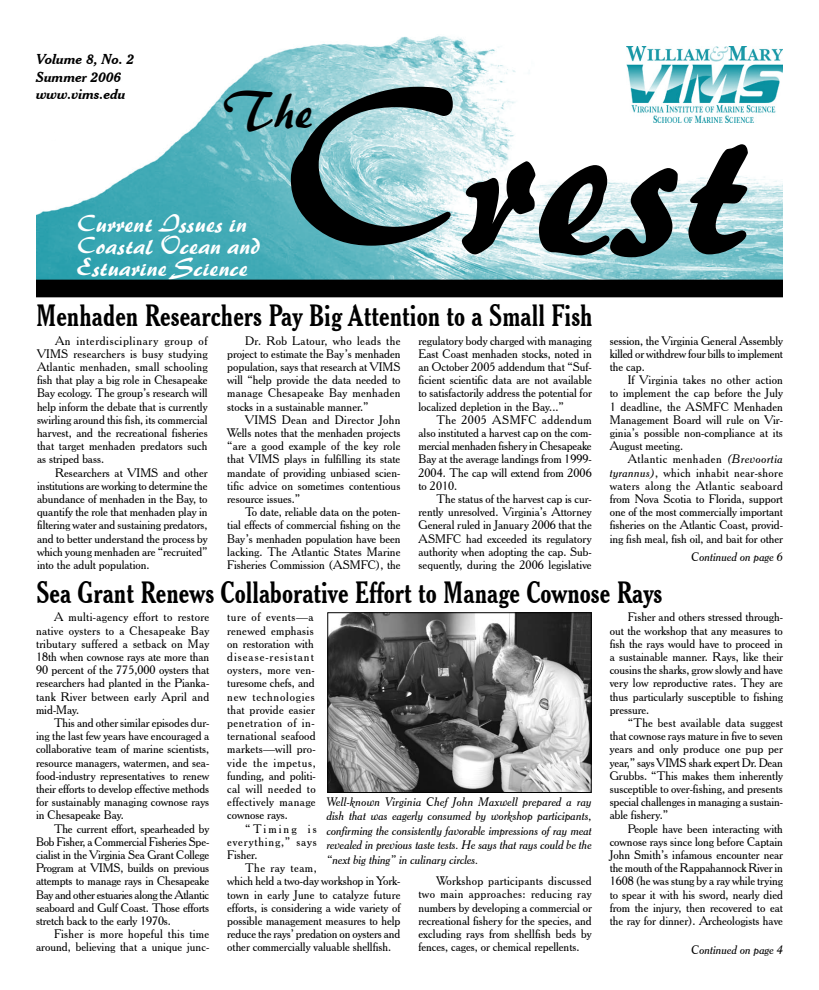
<style>
.page{position:relative;width:819px;height:990px;background:#fff}
.page>*{position:absolute;margin:0;border:0;box-sizing:border-box;transform-origin:0 0}
.t1{font:210px "Brush 445 BT";color:#000}
.t2{font:48px "Brush 445 BT";color:#000}
.t3{font:700 condensed 30px "Cheltenham BT";color:#000}
.t4{font:24px/22px "Brush 445 BT";color:#fff}
.t5{font:italic 700 14px/17.6px "Cheltenham BT";color:#000}
.t6{font:12px/13.2px "Cheltenham BT";color:#000;text-align:justify}
.t7{font:italic 12px/14.4px "Cheltenham BT";color:#000;text-align:justify}
.t8{font:12px/13.2px "Cheltenham BT";letter-spacing:.025em;color:#000}
.s1{font-size:230px}
.s2{font-style:italic}
</style>
<div class="page">
<img style="left:36px;top:36px;width:747px;height:244px">
<div style="left:36px;top:280px;width:746px;height:17px;background:#000"></div>
<img style="left:627px;top:47px;width:156px;height:76px">
<div style="left:47px;top:132px;width:11px;height:9px;background:#fff;border-radius:50%"></div>
<div style="left:47px;top:131px;width:11px;height:10px;border:1px solid #fff;border-radius:50%"></div>
<img style="left:329px;top:614px;width:261px;height:177px">
<div style="left:327px;top:612px;width:265px;height:181px;border:1px solid #000"></div>
<p class="t5" style="left:36px;top:50px;width:100px">Volume 8, No. 2<br>Summer 2006 www.vims.edu</p>
<h1 class="t1" style="left:281px;top:50px;width:482px"><span class="s1">C</span>rest</h1>
<h2 class="t2" style="left:224px;top:82px;width:93px">The</h2>
<h3 class="t4" style="left:77px;top:213px;width:186px">Current Issues in<br>Coastal Ocean and<br>Estuarine Science</h3>
<h3 class="t3" style="left:36px;top:297px;width:558px">Menhaden Researchers Pay Big Attention to a Small Fish</h3>
<p class="t6" style="left:37px;top:334px;width:172px;text-indent:18px">An interdisciplinary group of VIMS researchers is busy studying Atlantic menhaden, small schooling fish that play a big role in Chesapeake Bay ecology. The group’s research will help inform the debate that is currently swirling around this fish, its commercial harvest, and the recreational fisheries that target menhaden predators such as striped bass.</p>
<p class="t6" style="left:37px;top:466px;width:172px;text-indent:18px">Researchers at VIMS and other institutions are working to determine the abundance of menhaden in the Bay, to quantify the role that menhaden play in filtering water and sustaining predators, and to better understand the process by which young menhaden are “recruited” into the adult population.</p>
<p class="t6" style="left:610px;top:334px;width:175px">session, the Virginia General Assembly killed or withdrew four bills to implement the cap.</p>
<p class="t6" style="left:610px;top:373px;width:175px;text-indent:18px">If Virginia takes no other action to implement the cap before the July 1 deadline, the ASMFC Menhaden Management Board will rule on Vir&shy;ginia’s possible non-compliance at its August meeting.</p>
<p class="t6" style="left:610px;top:452px;width:175px;text-indent:18px">Atlantic menhaden <span class="s2">(Brevoortia tyrannus)</span>, which inhabit near-shore waters along the Atlantic seaboard from Nova Scotia to Florida, support one of the most commercially important fisheries on the Atlantic Coast, provid&shy;ing fish meal, fish oil, and bait for other</p>
<h3 class="t3" style="left:36px;top:574px;width:628px">Sea Grant Renews Collaborative Effort to Manage Cownose Rays</h3>
<p class="t6" style="left:36px;top:610px;width:175px;text-indent:18px">A multi-agency effort to restore native oysters to a Chesapeake Bay tributary suffered a setback on May 18th when cownose rays ate more than 90 percent of the 775,000 oysters that researchers had planted in the Pianka&shy;tank River between early April and mid-May.</p>
<p class="t6" style="left:36px;top:716px;width:175px;text-indent:18px">This and other similar episodes dur&shy;ing the last few years have encouraged a collaborative team of marine scientists, resource managers, watermen, and sea&shy;food-industry representatives to renew their efforts to develop effective methods for sustainably managing cownose rays in Chesapeake Bay.</p>
<p class="t6" style="left:36px;top:822px;width:175px;text-indent:18px">The current effort, spearheaded by Bob Fisher, a Commercial Fisheries Spe&shy;cialist in the Virginia Sea Grant College Program at VIMS, builds on previous attempts to manage rays in Chesapeake Bay and other estuaries along the Atlantic seaboard and Gulf Coast. Those efforts stretch back to the early 1970s.</p>
<p class="t6" style="left:36px;top:927px;width:175px;text-align:right">Fisher is more hopeful this time around, believing that a unique junc-</p>
<p class="t6" style="left:227px;top:334px;width:175px;text-indent:18px">Dr. Rob Latour, who leads the project to estimate the Bay’s menhaden population, says that research at VIMS will “help provide the data needed to manage Chesapeake Bay menhaden stocks in a sustainable manner.”</p>
<p class="t6" style="left:227px;top:413px;width:175px;text-indent:18px">VIMS Dean and Director John Wells notes that the menhaden projects “are a good example of the key role that VIMS plays in fulfilling its state mandate of providing unbiased scien&shy;tific advice on sometimes contentious resource issues.”</p>
<p class="t6" style="left:227px;top:505px;width:175px;text-indent:18px">To date, reliable data on the poten&shy;tial effects of commercial fishing on the Bay’s menhaden population have been lacking. The Atlantic States Marine Fisheries Commission (ASMFC), the</p>
<p class="t6" style="left:418px;top:334px;width:175px">regulatory body charged with managing East Coast menhaden stocks, noted in an October 2005 addendum that “Suf&shy;ficient scientific data are not available to satisfactorily address the potential for localized depletion in the Bay...”</p>
<p class="t6" style="left:418px;top:413px;width:175px;text-indent:18px">The 2005 ASMFC addendum also instituted a harvest cap on the com&shy;mercial menhaden fishery in Chesapeake Bay at the average landings from 1999- 2004. The cap will extend from 2006 to 2010.</p>
<p class="t6" style="left:418px;top:492px;width:175px;text-indent:18px">The status of the harvest cap is cur&shy;rently unresolved. Virginia’s Attorney General ruled in January 2006 that the ASMFC had exceeded its regulatory authority when adopting the cap. Sub&shy;sequently, during the 2006 legislative</p>
<p class="t7" style="left:692px;top:550px;width:93px">Continued on page 6</p>
<p class="t6" style="left:610px;top:610px;width:175px;text-indent:18px">Fisher and others stressed through&shy;out the workshop that any measures to fish the rays would have to proceed in a sustainable manner. Rays, like their cousins the sharks, grow slowly and have very low reproductive rates. They are thus particularly susceptible to fishing pressure.</p>
<p class="t6" style="left:610px;top:716px;width:175px;text-indent:18px">“The best available data suggest that cownose rays mature in five to seven years and only produce one pup per year,” says VIMS shark expert Dr. Dean Grubbs. “This makes them inherently susceptible to over-fishing, and presents special challenges in managing a sustain&shy;able fishery.”</p>
<p class="t6" style="left:610px;top:822px;width:175px;text-indent:18px">People have been interacting with cownose rays since long before Captain John Smith’s infamous encounter near the mouth of the Rappahannock River in 1608 (he was stung by a ray while trying to spear it with his sword, nearly died from the injury, then recovered to eat the ray for dinner). Archeologists have</p>
<p class="t8" style="left:227px;top:610px;width:90px">ture of events—a renewed emphasis on restoration with disease-resistant oysters, more ven&shy;turesome chefs, and new technologies that provide easier penetration of in&shy;ternational seafood markets—will pro&shy;vide the impetus, funding, and politi&shy;cal will needed to effectively manage cownose rays.</p>
<p class="t6" style="left:227px;top:822px;width:91px;text-indent:18px">“Timing is everything,” says Fisher.</p>
<p class="t6" style="left:227px;top:861px;width:175px;text-align:left;text-indent:18px">The ray team,<br>which held a two-day workshop in York&shy;town in early June to catalyze future efforts, is considering a wide variety of possible management measures to help reduce the rays’ predation on oysters and other commercially valuable shellfish.</p>
<p class="t7" style="left:327px;top:794px;width:267px">Well-known Virginia Chef John Maxwell prepared a ray dish that was eagerly consumed by workshop participants, confirming the consistently favorable impressions of ray meat revealed in previous taste tests. He says that rays could be the “next big thing” in culinary circles.</p>
<p class="t6" style="left:418px;top:874px;width:175px;text-indent:18px">Workshop participants discussed two main approaches: reducing ray numbers by developing a commercial or recreational fishery for the species, and excluding rays from shellfish beds by fences, cages, or chemical repellents.</p>
<p class="t7" style="left:692px;top:942px;width:93px">Continued on page 4</p>
</div>
